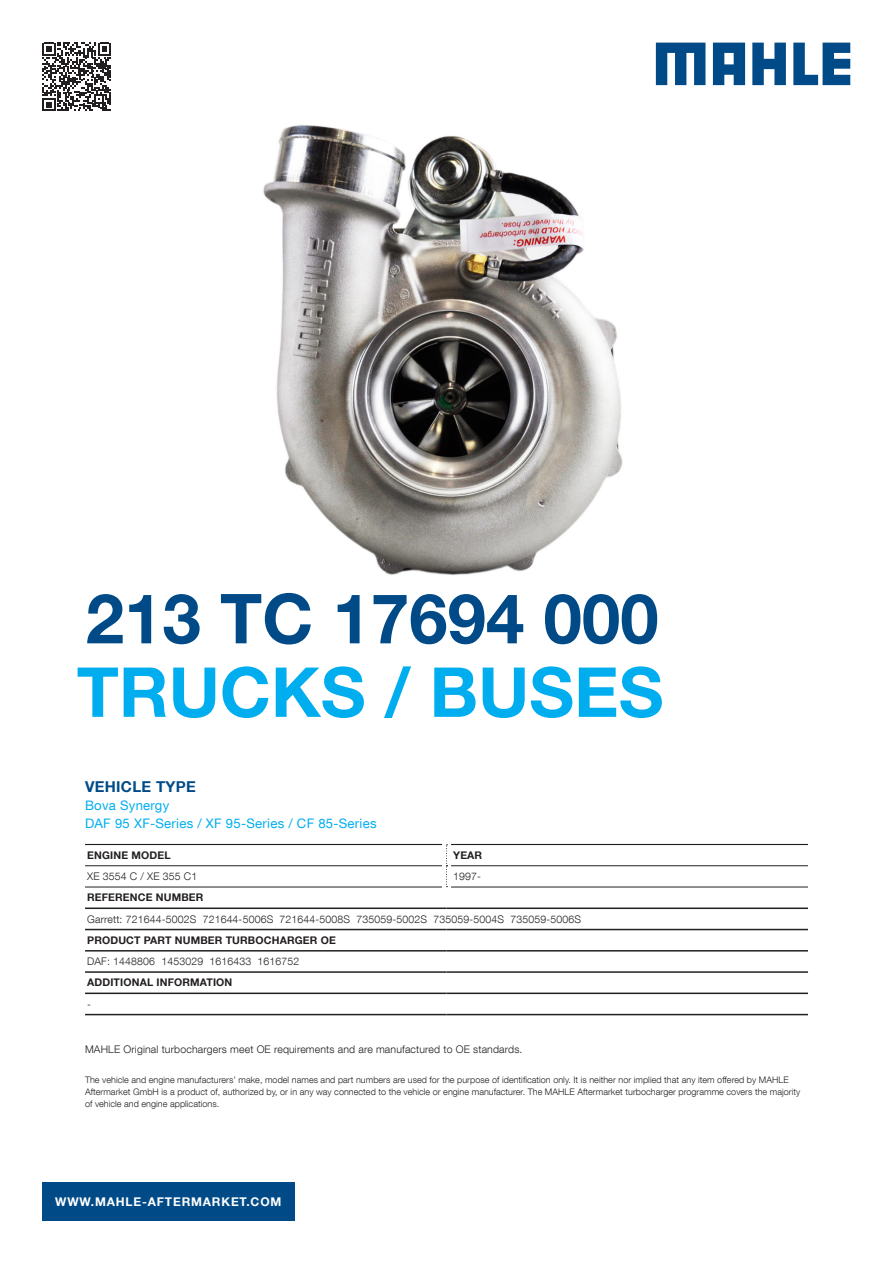
<style>
.page{position:relative;width:893px;height:1263px;background:#fff}
.page>*{position:absolute;margin:0;border:0;box-sizing:border-box;transform-origin:0 0}
.Mahle_Datenblatt_Hea{font:700 69px/73.5px "Helvetica Neue LT Com";color:#004b87}
.t1{font:700 15px "Helvetica Neue LT Com";letter-spacing:.02em;color:#004b87}
.Mahle_Zweite_Ebene_S{font:13.2px "Helvetica Neue LT Com";letter-spacing:.02em;color:#00aeef}
.t2{font:700 12px "Helvetica Neue LT Com";letter-spacing:.07em;color:#fff}
.Mahle_Tabelle_Copy{font:300 10.5px "Helvetica Neue LT Com";letter-spacing:.015em;color:#231f20}
.Mahle_Tabelle_Copy-2{font:700 10.5px "Helvetica Neue LT Com";letter-spacing:.015em;color:#231f20}
.t3{font:300 9px/12px "Helvetica Neue LT Com";letter-spacing:.005em;color:#231f20}
.s1{color:#00aeef}
</style>
<div class="page">
<div style="left:43px;top:1182px;width:252px;height:38px;background:#004b87"></div>
<svg style="left:656px;top:43px;width:49px;height:42px"></svg>
<svg style="left:752px;top:43px;width:34px;height:42px"></svg>
<svg style="left:793px;top:43px;width:57px;height:42px"></svg>
<svg style="left:713px;top:43px;width:32px;height:42px"></svg>
<svg style="left:43px;top:43px;width:68px;height:68px"></svg>
<hr style="left:85px;top:865px;width:357px;height:1px;background:#231f20">
<hr style="left:451px;top:865px;width:357px;height:1px;background:#231f20">
<hr style="left:85px;top:887px;width:357px;height:1px;background:#231f20">
<hr style="left:451px;top:887px;width:357px;height:1px;background:#231f20">
<hr style="left:85px;top:907px;width:357px;height:2px;background:#231f20">
<svg style="left:442px;top:907px;width:9px;height:2px"></svg>
<hr style="left:451px;top:907px;width:357px;height:2px;background:#231f20">
<hr style="left:85px;top:929px;width:357px;height:1px;background:#231f20">
<hr style="left:451px;top:929px;width:357px;height:1px;background:#231f20">
<hr style="left:85px;top:950px;width:357px;height:1px;background:#231f20">
<hr style="left:451px;top:950px;width:357px;height:1px;background:#231f20">
<hr style="left:85px;top:971px;width:357px;height:2px;background:#231f20">
<svg style="left:442px;top:971px;width:9px;height:2px"></svg>
<hr style="left:451px;top:971px;width:357px;height:2px;background:#231f20">
<hr style="left:85px;top:992px;width:357px;height:2px;background:#231f20">
<svg style="left:442px;top:992px;width:9px;height:2px"></svg>
<hr style="left:451px;top:992px;width:357px;height:2px;background:#231f20">
<hr style="left:85px;top:1014px;width:357px;height:1px;background:#231f20">
<hr style="left:451px;top:1014px;width:357px;height:1px;background:#231f20">
<hr style="left:85px;top:844px;width:357px;height:1px;background:#231f20">
<hr style="left:451px;top:844px;width:357px;height:1px;background:#231f20">
<svg style="left:446px;top:844px;width:1px;height:43px"></svg>
<img style="left:263px;top:125px;width:360px;height:450px">
<p class="Mahle_Datenblatt_Hea" style="left:77px;top:580px;width:588px">213 TC 17694 000<br><span class="s1">TRUCKS / BUSES</span></p>
<h2 class="t1" style="left:85px;top:777px;width:112px">VEHICLE TYPE</h2>
<p class="Mahle_Zweite_Ebene_S" style="left:85px;top:797px;width:86px">Bova Synergy</p>
<p class="Mahle_Zweite_Ebene_S" style="left:85px;top:815px;width:293px">DAF 95 XF-Series / XF 95-Series / CF 85-Series</p>
<p class="Mahle_Tabelle_Copy-2" style="left:87px;top:848px;width:85px">ENGINE MODEL</p>
<p class="Mahle_Tabelle_Copy-2" style="left:453px;top:848px;width:31px">YEAR</p>
<p class="Mahle_Tabelle_Copy" style="left:87px;top:870px;width:112px">XE 3554 C / XE 355 C1</p>
<p class="Mahle_Tabelle_Copy" style="left:453px;top:870px;width:29px">1997-</p>
<p class="Mahle_Tabelle_Copy-2" style="left:87px;top:891px;width:118px">REFERENCE NUMBER</p>
<p class="Mahle_Tabelle_Copy" style="left:87px;top:912px;width:495px">Garrett: 721644-5002S 721644-5006S 721644-5008S 735059-5002S 735059-5004S 735059-5006S</p>
<p class="Mahle_Tabelle_Copy-2" style="left:87px;top:933px;width:250px">PRODUCT PART NUMBER TURBOCHARGER OE</p>
<p class="Mahle_Tabelle_Copy" style="left:87px;top:955px;width:214px">DAF: 1448806 1453029 1616433 1616752</p>
<p class="Mahle_Tabelle_Copy-2" style="left:87px;top:976px;width:147px">ADDITIONAL INFORMATION</p>
<p class="Mahle_Tabelle_Copy" style="left:87px;top:997px;width:5px">-</p>
<p class="Mahle_Tabelle_Copy" style="left:85px;top:1043px;width:439px">MAHLE Original turbochargers meet OE requirements and are manufactured to OE standards.</p>
<p class="t3" style="left:85px;top:1074px;width:717px">The vehicle and engine manufacturers’ make, model names and part numbers are used for the purpose of identification only. It is neither nor implied that any item offered by MAHLE<br>Aftermarket GmbH is a product of, authorized by, or in any way connected to the vehicle or engine manufacturer. The MAHLE Aftermarket turbocharger programme covers the majority of vehicle and engine applications.</p>
<h3 class="t2" style="left:55px;top:1194px;width:228px">WWW.MAHLE-AFTERMARKET.COM</h3>
</div>
